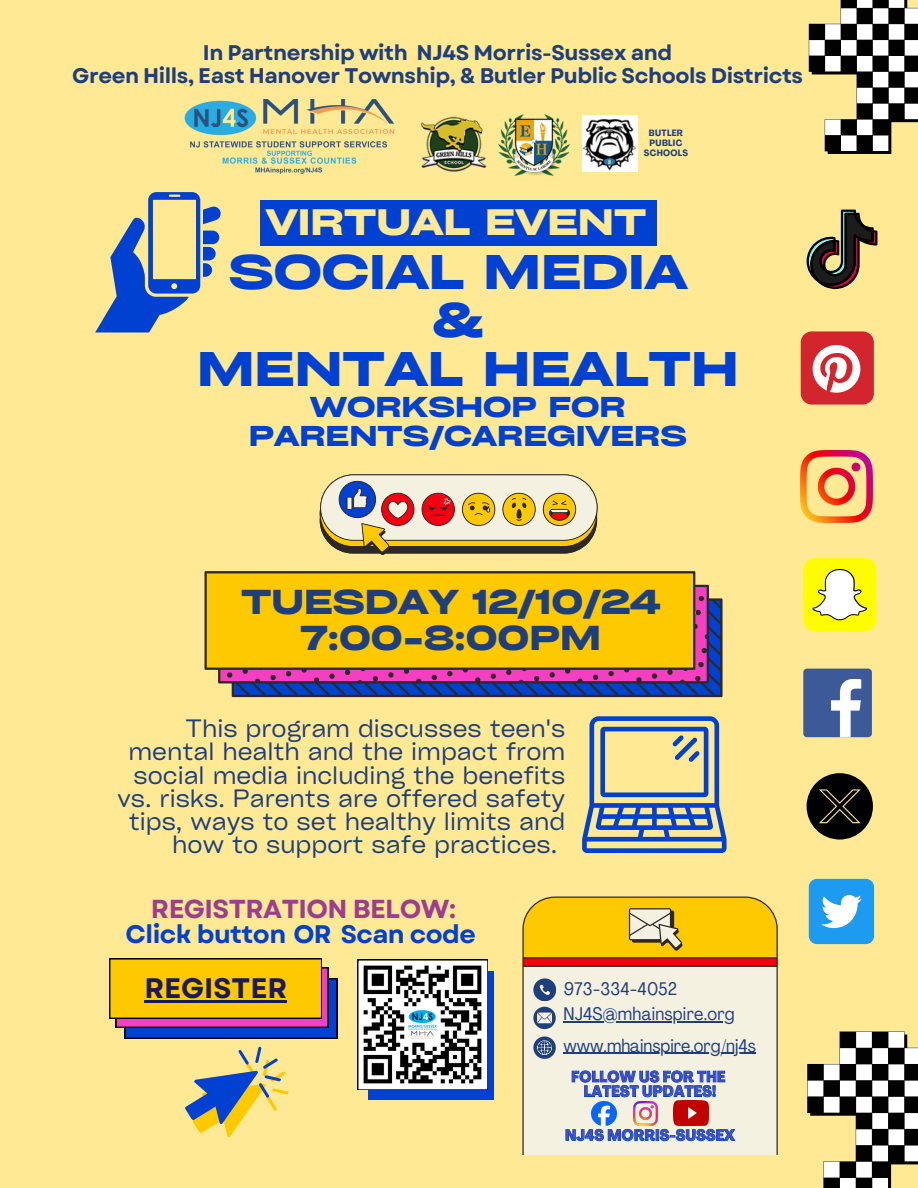
<style>
.page{position:relative;width:918px;height:1188px;background:#ffe995}
.page>*{position:absolute;margin:0;border:0;box-sizing:border-box;transform-origin:0 0}
.t1{font:700 46.5px/48.3px "Cy Grotesk Grand";color:#0041d1;text-align:center}
.t2{font:700 35.25px "Cy Grotesk Grand";color:#ffe995}
.t3{font:700 33.15px/36px "Cy Grotesk Grand";color:#1e3f7b;text-align:center}
.t4{font:700 28.2px "Garet";color:#1a1a5a}
.t5{font:700 27.45px/29.2px "Cy Grotesk Grand";color:#0041d1;text-align:center}
.t6{font:700 25.95px "Garet";letter-spacing:-.02em;color:#9b3e8f}
.t7{font:700 25.35px "Garet";letter-spacing:-.02em;color:#0041d1}
.t8{font:24.15px "Cy Grotesk Key";color:#1e3f7b}
.t9{font:700 21.15px/23.2px "Garet";letter-spacing:-.02em;color:#1e3f7b;text-align:center}
.t10{font:condensed 18px "Agrandir";letter-spacing:.015em;color:#1e3f7b}
.t11{font:700 condensed 15px "Agrandir";letter-spacing:.035em;color:#3e4bbf}
.t12{font:700 condensed 9px/9.8px "Agrandir";letter-spacing:.035em;color:#1e3f7b;text-align:center}
</style>
<div class="page">
<svg style="left:320px;top:474px;width:278px;height:81px"></svg>
<svg style="left:204px;top:571px;width:519px;height:126px;fill:#ffc900"></svg>
<svg style="left:807px;top:1032px;width:111px;height:156px"></svg>
<svg style="left:809px;top:0;width:109px;height:154px"></svg>
<div style="left:260px;top:200px;width:397px;height:45px;background:#0041d1"></div>
<svg style="left:95px;top:192px;width:126px;height:140px"></svg>
<svg style="left:807px;top:210px;width:70px;height:80px"></svg>
<img style="left:801px;top:450px;width:72px;height:72px">
<div style="left:803px;top:669px;width:69px;height:68px;background:#3d5a98;border-radius:4px"></div>
<svg style="left:831px;top:679px;width:30px;height:58px"></svg>
<div style="left:803px;top:558px;width:73px;height:73px;background:#fffc00;border-radius:12px"></div>
<svg style="left:812px;top:569px;width:55px;height:51px"></svg>
<svg style="left:807px;top:773px;width:66px;height:67px"></svg>
<div style="left:809px;top:879px;width:65px;height:65px;background:#1d9bf0;border-radius:8px"></div>
<svg style="left:821px;top:895px;width:41px;height:33px"></svg>
<div style="left:801px;top:331px;width:73px;height:74px;background:#d2252d;border-radius:11px"></div>
<svg style="left:813px;top:345px;width:47px;height:48px"></svg>
<svg style="left:582px;top:716px;width:144px;height:137px"></svg>
<svg style="left:522px;top:897px;width:256px;height:258px;fill:#f5f1e1"></svg>
<div style="left:368px;top:971px;width:126px;height:128px;background:#0041d1"></div>
<svg style="left:109px;top:958px;width:228px;height:180px"></svg>
<img style="left:420px;top:116px;width:67px;height:57px">
<img style="left:498px;top:114px;width:72px;height:62px">
<img style="left:184px;top:100px;width:211px;height:74px">
<svg style="left:357px;top:959px;width:131px;height:131px"></svg>
<img style="left:592px;top:1101px;width:24px;height:25px">
<img style="left:633px;top:1101px;width:25px;height:25px">
<img style="left:673px;top:1101px;width:35px;height:24px">
<svg style="left:533px;top:978px;width:23px;height:23px"></svg>
<svg style="left:533px;top:1007px;width:23px;height:22px"></svg>
<hr style="left:563px;top:1022px;width:172px;height:1px;background:#1e3f7b">
<svg style="left:533px;top:1036px;width:23px;height:23px"></svg>
<hr style="left:563px;top:1053px;width:193px;height:1px;background:#1e3f7b">
<img style="left:582px;top:115px;width:55px;height:57px">
<hr style="left:144px;top:1000px;width:143px;height:3px;background:#1a1a5a">
<svg style="left:572px;top:1069px;width:153px;height:28px"></svg>
<svg style="left:566px;top:1129px;width:169px;height:12px"></svg>
<p class="t9" style="left:72px;top:41px;width:732px">In Partnership with NJ4S Morris-Sussex and<br>Green Hills, East Hanover Township, &amp; Butler Public Schools Districts</p>
<p class="t12" style="left:644px;top:129px;width:46px">BUTLER<br>PUBLIC<br>SCHOOLS</p>
<h2 class="t2" style="left:266px;top:200px;width:382px">VIRTUAL EVENT</h2>
<p class="t1" style="left:197px;top:246px;width:543px">SOCIAL MEDIA<br>&amp;<br>MENTAL HEALTH</p>
<p class="t5" style="left:249px;top:391px;width:440px">WORKSHOP FOR<br>PARENTS/CAREGIVERS</p>
<p class="t3" style="left:241px;top:583px;width:421px">TUESDAY 12/10/24<br>7:00-8:00PM</p>
<p class="t8" style="left:186px;top:713px;width:381px">This program discusses teen's</p>
<p class="t8" style="left:128px;top:736px;width:438px">mental health and the impact from</p>
<p class="t8" style="left:134px;top:759px;width:433px">social media including the benefits</p>
<p class="t8" style="left:118px;top:783px;width:449px">vs. risks. Parents are offered safety</p>
<p class="t8" style="left:129px;top:806px;width:438px">tips, ways to set healthy limits and</p>
<p class="t8" style="left:172px;top:829px;width:387px">how to support safe practices.</p>
<p class="t6" style="left:151px;top:890px;width:307px">REGISTRATION BELOW:</p>
<p class="t7" style="left:126px;top:916px;width:352px">Click button OR Scan code</p>
<p class="t4" style="left:144px;top:968px;width:144px">REGISTER</p>
<p class="t10" style="left:564px;top:982px;width:115px">973-334-4052</p>
<p class="t10" style="left:563px;top:1007px;width:173px">NJ4S@mhainspire.org</p>
<h1 class="t10" style="left:563px;top:1038px;width:194px">www.mhainspire.org/nj4s</h1>
<h2 class="t11" style="left:571px;top:1071px;width:155px">FOLLOW US FOR THE</h2>
<p class="t11" style="left:584px;top:1085px;width:134px">LATEST UPDATES!</p>
<p class="t11" style="left:565px;top:1129px;width:171px">NJ4S MORRIS-SUSSEX</p>
</div>
